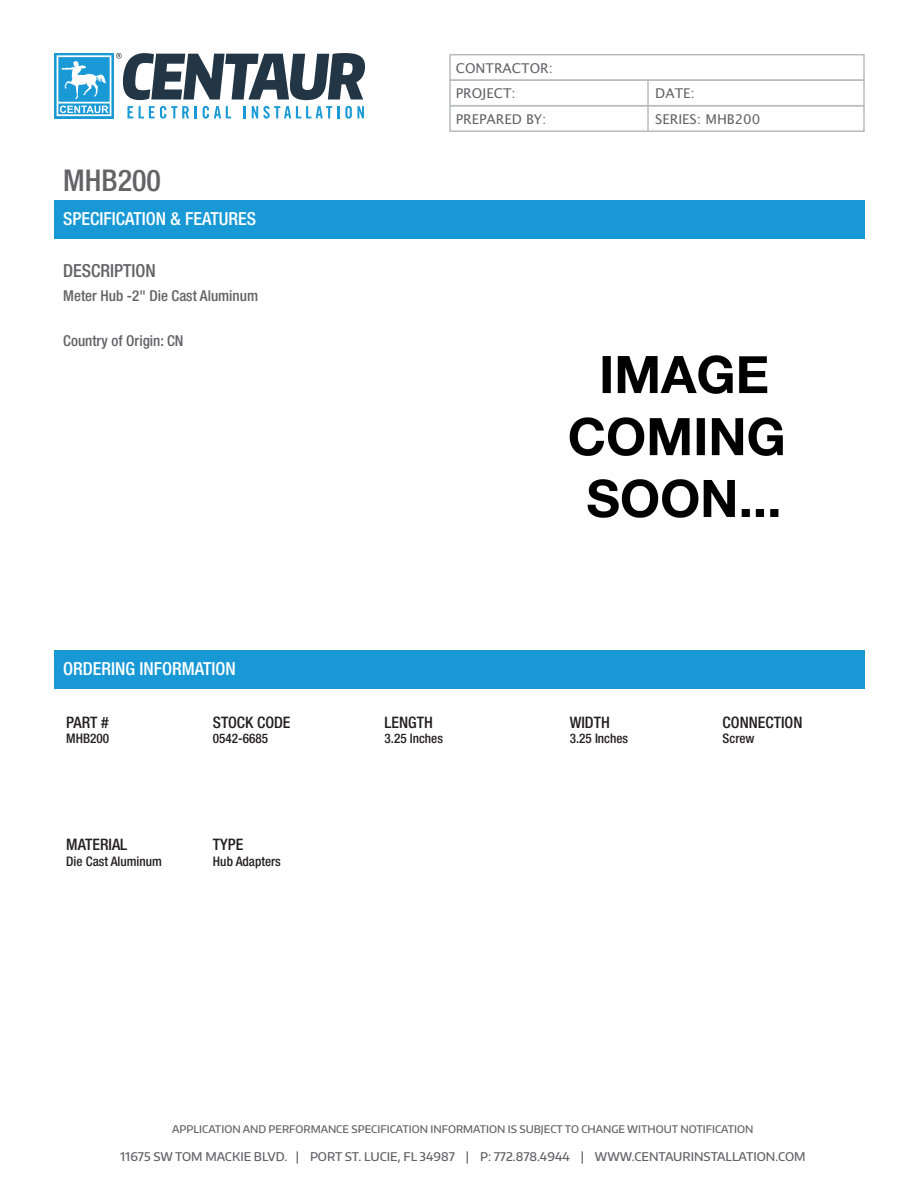
<style>
.page{position:relative;width:918px;height:1188px;background:#fff}
.page>*{position:absolute;margin:0;border:0;box-sizing:border-box;transform-origin:0 0}
.t1{font:500 condensed 30px "Helvetica Neue";color:#636366}
.t2{font:500 condensed 18px "Helvetica Neue";color:#fff}
.t3{font:500 condensed 18px "Helvetica Neue";color:#636366}
.t4{font:500 condensed 15.9px "Helvetica Neue";color:#231f20}
.t5{font:500 condensed 15px "Helvetica Neue";color:#636366}
.t6{font:13.5px "Lucida Grande";color:#636366}
.t7{font:500 condensed 13.2px "Helvetica Neue";color:#231f20}
.t8{font:500 12px "Encode Sans Normal";color:#636366}
.t9{font:500 10.5px "Encode Sans Normal";color:#636366}
</style>
<div class="page">
<svg style="left:54px;top:53px;width:3px;height:65px"></svg>
<svg style="left:57px;top:53px;width:308px;height:65px"></svg>
<div style="left:449px;top:54px;width:416px;height:27px;border:2px solid #babbbb"></div>
<div style="left:449px;top:79px;width:416px;height:27px;border:2px solid #babbbb"></div>
<hr style="left:647px;top:80px;width:2px;height:25px;background:#babbbb">
<div style="left:449px;top:105px;width:416px;height:27px;border:2px solid #babbbb"></div>
<hr style="left:647px;top:106px;width:2px;height:24px;background:#babbbb">
<div style="left:54px;top:200px;width:811px;height:39px;background:#1899d6"></div>
<div style="left:54px;top:650px;width:811px;height:39px;background:#1899d6"></div>
<img style="left:569px;top:355px;width:214px;height:163px">
<p class="t1" style="left:63px;top:163px;width:99px">MHB200</p>
<p class="t2" style="left:63px;top:208px;width:195px">SPECIFICATION &amp; FEATURES</p>
<p class="t3" style="left:63px;top:260px;width:94px">DESCRIPTION</p>
<p class="t5" style="left:63px;top:286px;width:196px">Meter Hub -2" Die Cast Aluminum</p>
<p class="t5" style="left:63px;top:331px;width:122px">Country of Origin: CN</p>
<p class="t6" style="left:456px;top:60px;width:99px">CONTRACTOR:</p>
<p class="t6" style="left:456px;top:86px;width:62px">PROJECT:</p>
<p class="t6" style="left:655px;top:86px;width:41px">DATE:</p>
<p class="t6" style="left:456px;top:111px;width:92px">PREPARED BY:</p>
<p class="t6" style="left:655px;top:111px;width:107px">SERIES: MHB200</p>
<p class="t2" style="left:63px;top:658px;width:174px">ORDERING INFORMATION</p>
<p class="t4" style="left:66px;top:712px;width:44px">PART #</p>
<p class="t7" style="left:66px;top:731px;width:44px">MHB200</p>
<p class="t4" style="left:66px;top:835px;width:63px">MATERIAL</p>
<p class="t7" style="left:66px;top:854px;width:97px">Die Cast Aluminum</p>
<p class="t4" style="left:213px;top:712px;width:79px">STOCK CODE</p>
<p class="t7" style="left:213px;top:731px;width:57px">0542-6685</p>
<p class="t4" style="left:213px;top:835px;width:32px">TYPE</p>
<p class="t7" style="left:213px;top:854px;width:69px">Hub Adapters</p>
<p class="t4" style="left:385px;top:712px;width:50px">LENGTH</p>
<p class="t7" style="left:385px;top:731px;width:60px">3.25 Inches</p>
<p class="t4" style="left:570px;top:712px;width:42px">WIDTH</p>
<p class="t7" style="left:570px;top:731px;width:60px">3.25 Inches</p>
<p class="t4" style="left:723px;top:712px;width:81px">CONNECTION</p>
<p class="t7" style="left:723px;top:731px;width:33px">Screw</p>
<p class="t9" style="left:172px;top:1122px;width:583px">APPLICATION AND PERFORMANCE SPECIFICATION INFORMATION IS SUBJECT TO CHANGE WITHOUT NOTIFICATION</p>
<p class="t8" style="left:120px;top:1149px;width:687px">11675 SW TOM MACKIE BLVD. | PORT ST. LUCIE, FL 34987 | P: 772.878.4944 | WWW.CENTAURINSTALLATION.COM</p>
</div>
